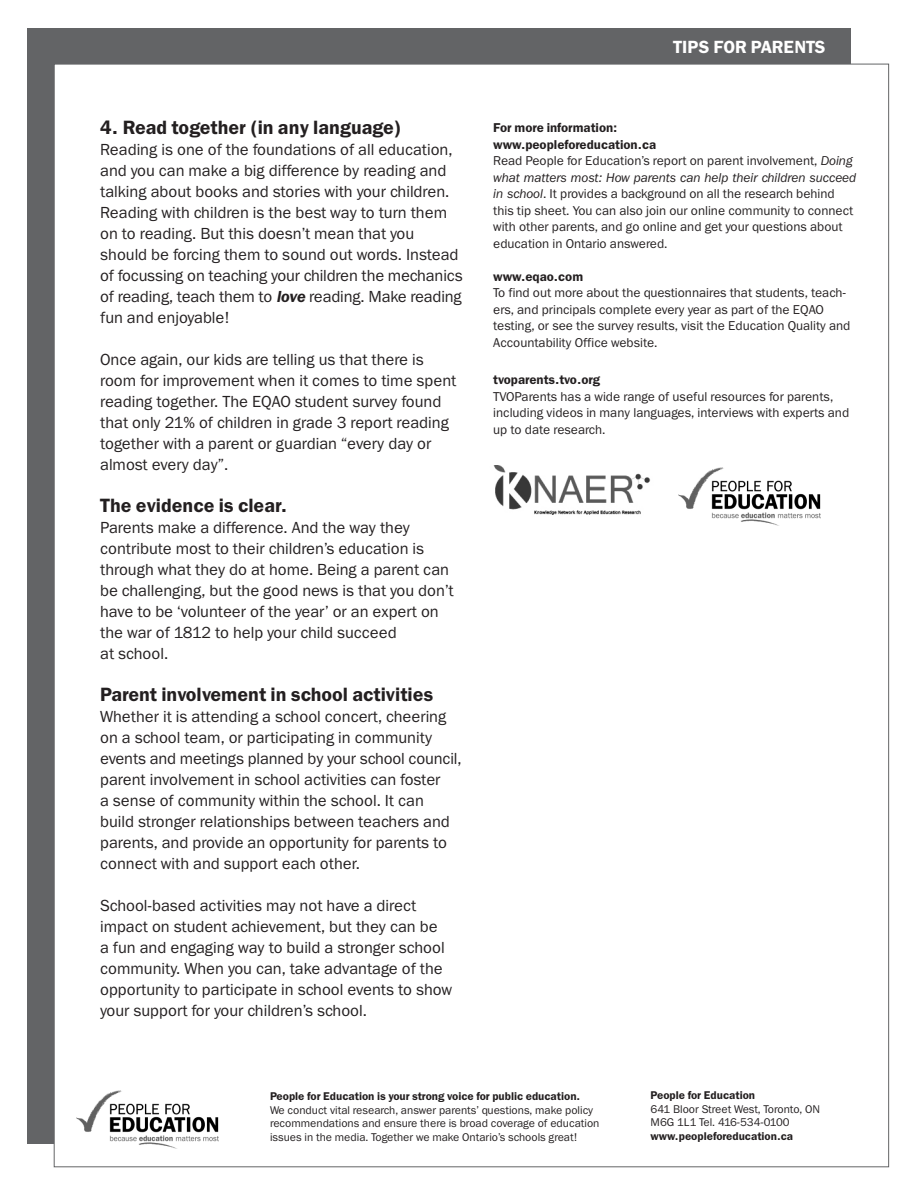
<style>
.page{position:relative;width:918px;height:1188px;background:#fff}
.page>*{position:absolute;margin:0;border:0;box-sizing:border-box;transform-origin:0 0}
.t1{font:600 18px "Franklin SB";color:#231f20}
.t2{font:600 16.5px "Franklin SB";color:#fff}
.t3{font:15px/21px "Franklin SB";color:#231f20}
.t4{font:12px/16.5px "Franklin SB";color:#231f20}
.t5{font:600 12px "Franklin SB";color:#231f20}
.t6{font:10.5px/13.5px "Franklin SB";color:#231f20}
.t7{font:600 10.5px "Franklin SB";color:#231f20}
.s1{font-weight:600;font-style:italic}
.s2{font-style:italic}
.s3{font-weight:600}
</style>
<div class="page">
<div style="left:27px;top:28px;width:824px;height:1116px;background:#636466"></div>
<div style="left:54px;top:64px;width:835px;height:1103px;background:#fff;border:1px solid #636466"></div>
<img style="left:76px;top:1090px;width:142px;height:59px">
<img style="left:679px;top:467px;width:142px;height:58px">
<img style="left:493px;top:465px;width:157px;height:50px">
<p class="t1" style="left:100px;top:116px;width:303px">4. Read together (in any language)</p>
<p class="t3" style="left:100px;top:139px;width:364px">Reading is one of the foundations of all education, and you can make a big difference by reading and talking about books and stories with your children.<br>Reading with children is the best way to turn them on to reading. But this doesn’t mean that you should be forcing them to sound out words. Instead of focussing on teaching your children the mechanics of reading, teach them to <span class="s1">love</span> reading. Make reading fun and enjoyable!</p>
<p class="t3" style="left:100px;top:349px;width:358px">Once again, our kids are telling us that there is room for improvement when it comes to time spent reading together. The EQAO student survey found that only 21% of children in grade 3 report reading together with a parent or guardian “every day or almost every day”.</p>
<p class="t1" style="left:100px;top:494px;width:189px">The evidence is clear.</p>
<p class="t3" style="left:100px;top:517px;width:355px">Parents make a difference. And the way they contribute most to their children’s education is through what they do at home. Being a parent can be challenging, but the good news is that you don’t have to be ‘volunteer of the year’ or an expert on the war of 1812 to help your child succeed<br>at school.</p>
<p class="t1" style="left:100px;top:683px;width:335px">Parent involvement in school activities</p>
<p class="t3" style="left:100px;top:706px;width:363px">Whether it is attending a school concert, cheering on a school team, or participating in community events and meetings planned by your school council, parent involvement in school activities can foster<br>a sense of community within the school. It can build stronger relationships between teachers and parents, and provide an opportunity for parents to connect with and support each other.</p>
<p class="t3" style="left:100px;top:895px;width:353px">School-based activities may not have a direct impact on student achievement, but they can be<br>a fun and engaging way to build a stronger school community. When you can, take advantage of the opportunity to participate in school events to show your support for your children’s school.</p>
<p class="t2" style="left:673px;top:37px;width:154px">TIPS FOR PARENTS</p>
<p class="t5" style="left:493px;top:121px;width:126px">For more information:</p>
<p class="t5" style="left:493px;top:137px;width:165px">www.peopleforeducation.ca</p>
<p class="t4" style="left:493px;top:153px;width:364px">Read People for Education’s report on parent involvement, <span class="s2">Doing what matters most: How parents can help their children succeed in school</span>. It provides a background on all the research behind this tip sheet. You can also join our online community to connect with other parents, and go online and get your questions about education in Ontario answered.</p>
<p class="t5" style="left:493px;top:269px;width:91px">www.eqao.com</p>
<p class="t4" style="left:493px;top:285px;width:359px">To find out more about the questionnaires that students, teach&shy;ers, and principals complete every year as part of the EQAO testing, or see the survey results, visit the Education Quality and Accountability Office website.</p>
<p class="t5" style="left:493px;top:373px;width:109px">tvoparents.tvo.org</p>
<p class="t4" style="left:493px;top:388px;width:358px">TVOParents has a wide range of useful resources for parents, including videos in many languages, interviews with experts and up to date research.</p>
<p class="t6" style="left:270px;top:1090px;width:331px"><span class="s3">People for Education is your strong voice for public education.<br></span>We conduct vital research, answer parents’ questions, make policy recommendations and ensure there is broad coverage of education issues in the media. Together we make Ontario’s schools great!</p>
<p class="t6" style="left:651px;top:1089px;width:171px"><span class="s3">People for Education<br></span>641 Bloor Street West, Toronto, ON</p>
<p class="t6" style="left:651px;top:1116px;width:141px">M6G 1L1 Tel. 416-534-0100</p>
<p class="t7" style="left:651px;top:1130px;width:144px">www.peopleforeducation.ca</p>
</div>
